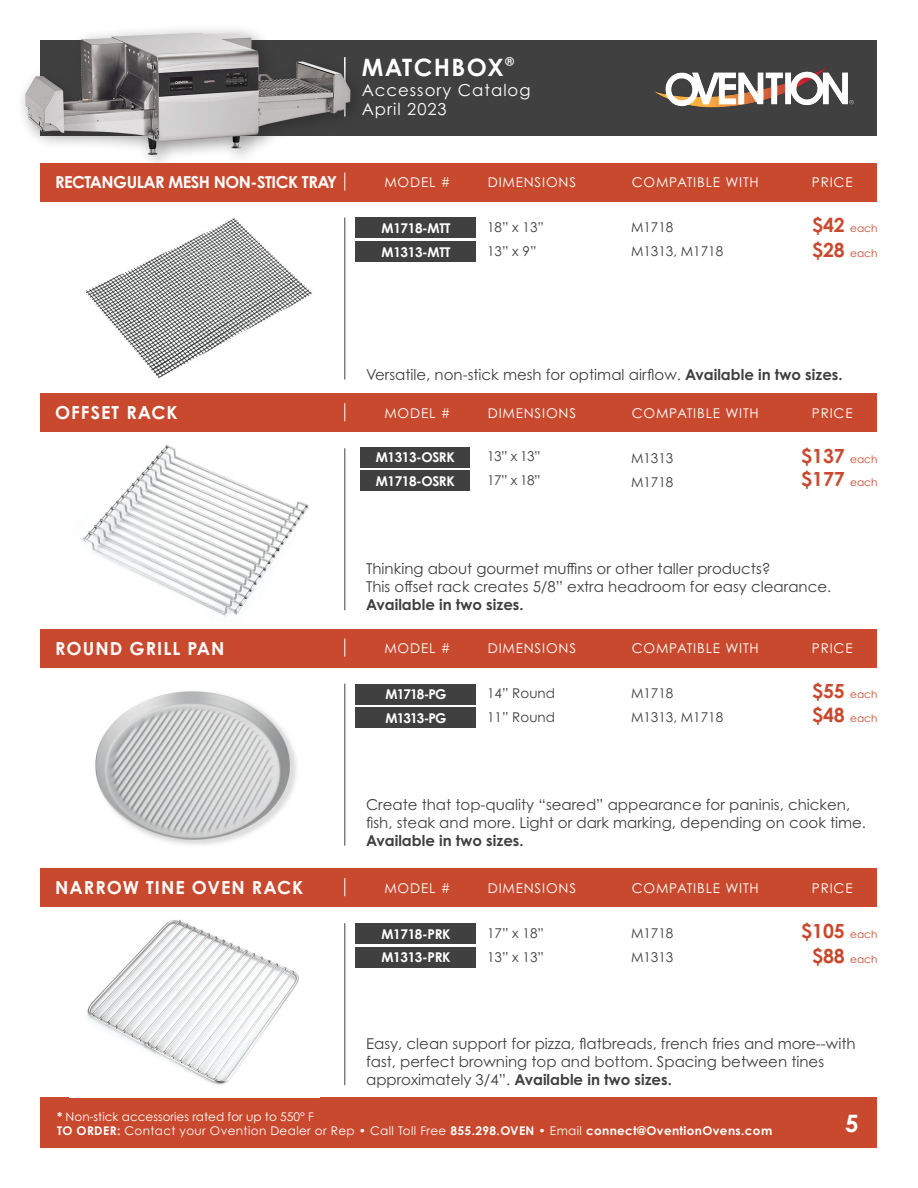
<style>
.page{position:relative;width:918px;height:1188px;background:#fff}
.page>*{position:absolute;margin:0;border:0;box-sizing:border-box;transform-origin:0 0}
.t1{font:700 24px "Century Gothic Pro";letter-spacing:.06em;color:#fff}
.t2{font:700 19.5px "Century Gothic Pro";color:#c9492e}
.t3{font:700 18px "Century Gothic Pro";letter-spacing:.06em;color:#fff}
.t4{font:700 16.5px "Century Gothic Pro";letter-spacing:-.03em;color:#fff}
.t5{font:16.5px/19.8px "Century Gothic Pro";letter-spacing:.06em;color:#fff}
.t6{font:15px/18px "Century Gothic Pro";color:#404041}
.t7{font:700 15px "Century Gothic Pro";color:#404041}
.t8{font:13.5px "Century Gothic Pro";letter-spacing:.06em;color:#fff}
.t9{font:13.5px "Century Gothic Pro";color:#404041}
.t10{font:700 13.5px "Century Gothic Pro";letter-spacing:-.03em;color:#fff}
.t11{font:12px/14.4px "Century Gothic Pro";letter-spacing:.03em;color:#fff}
.t12{font:10.5px "Century Gothic Pro";color:#c9492e}
.s1{font-weight:700;font-size:19.5px}
.s2{font-weight:700}
.s3{font-weight:400;font-size:10.5px}
</style>
<div class="page">
<div style="left:40px;top:40px;width:838px;height:96px;background:#404041"></div>
<img style="left:654px;top:67px;width:200px;height:41px">
<div style="left:40px;top:1097px;width:838px;height:51px;background:#c9492e"></div>
<div style="left:16px;top:23px;width:353px;height:150px;background:#231f20;opacity:.5"></div>
<img style="left:16px;top:23px;width:342px;height:136px">
<img style="left:95px;top:691px;width:202px;height:154px">
<img style="left:87px;top:920px;width:212px;height:165px">
<img style="left:82px;top:445px;width:227px;height:172px">
<hr style="left:345px;top:684px;width:1px;height:162px;background:#404041">
<div style="left:40px;top:629px;width:838px;height:38px;background:#c9492e"></div>
<svg style="left:344px;top:639px;width:1px;height:18px"></svg>
<div style="left:356px;top:684px;width:120px;height:20px;background:#404041"></div>
<div style="left:356px;top:707px;width:120px;height:21px;background:#404041"></div>
<img style="left:86px;top:218px;width:226px;height:161px">
<hr style="left:345px;top:218px;width:1px;height:162px;background:#404041">
<div style="left:40px;top:163px;width:838px;height:38px;background:#c9492e"></div>
<svg style="left:344px;top:172px;width:1px;height:19px"></svg>
<div style="left:356px;top:218px;width:120px;height:20px;background:#404041"></div>
<div style="left:356px;top:241px;width:120px;height:21px;background:#404041"></div>
<hr style="left:345px;top:923px;width:1px;height:162px;background:#404041">
<div style="left:40px;top:869px;width:838px;height:38px;background:#c9492e"></div>
<svg style="left:344px;top:878px;width:1px;height:18px"></svg>
<div style="left:356px;top:923px;width:120px;height:21px;background:#404041"></div>
<div style="left:356px;top:947px;width:120px;height:21px;background:#404041"></div>
<hr style="left:345px;top:448px;width:1px;height:162px;background:#404041">
<div style="left:40px;top:394px;width:838px;height:38px;background:#c9492e"></div>
<svg style="left:344px;top:403px;width:1px;height:18px"></svg>
<div style="left:360px;top:447px;width:110px;height:21px;background:#404041"></div>
<div style="left:360px;top:470px;width:110px;height:21px;background:#404041"></div>
<h1 class="t1" style="left:362px;top:52px;width:154px">MATCHBOX<sup>®</sup></h1>
<p class="t5" style="left:362px;top:80px;width:170px">Accessory Catalog<br>April 2023</p>
<p class="t4" style="left:55px;top:172px;width:284px">RECTANGULAR MESH NON-STICK TRAY</p>
<p class="t8" style="left:384px;top:174px;width:67px">MODEL #</p>
<p class="t8" style="left:488px;top:174px;width:90px">DIMENSIONS</p>
<p class="t8" style="left:632px;top:174px;width:129px">COMPATIBLE WITH</p>
<p class="t8" style="left:812px;top:174px;width:42px">PRICE</p>
<p class="t10" style="left:382px;top:220px;width:70px">M1718-MTT</p>
<p class="t10" style="left:382px;top:243px;width:70px">M1313-MTT</p>
<p class="t12" style="left:812px;top:222px;width:67px"><span class="s1">$42</span> each</p>
<p class="t12" style="left:812px;top:247px;width:67px"><span class="s1">$28</span> each</p>
<p class="t9" style="left:487px;top:219px;width:58px">18” x 13”</p>
<p class="t9" style="left:487px;top:243px;width:51px">13” x 9”</p>
<p class="t9" style="left:631px;top:219px;width:44px">M1718</p>
<p class="t9" style="left:631px;top:243px;width:94px">M1313, M1718</p>
<p class="t6" style="left:366px;top:365px;width:478px">Versatile, non-stick mesh for optimal airflow. <span class="s2">Available in two sizes.</span></p>
<p class="t3" style="left:55px;top:402px;width:124px">OFFSET RACK</p>
<p class="t8" style="left:384px;top:405px;width:67px">MODEL #</p>
<p class="t8" style="left:488px;top:405px;width:90px">DIMENSIONS</p>
<p class="t8" style="left:632px;top:405px;width:129px">COMPATIBLE WITH</p>
<p class="t8" style="left:812px;top:405px;width:42px">PRICE</p>
<p class="t2" style="left:801px;top:443px;width:78px">$137 <span class="s3">each</span></p>
<p class="t2" style="left:801px;top:467px;width:78px">$177 <span class="s3">each</span></p>
<p class="t9" style="left:487px;top:448px;width:55px">13” x 13”</p>
<p class="t9" style="left:487px;top:472px;width:55px">17” x 18”</p>
<p class="t10" style="left:376px;top:449px;width:80px">M1313-OSRK</p>
<p class="t10" style="left:376px;top:472px;width:80px">M1718-OSRK</p>
<p class="t9" style="left:631px;top:450px;width:44px">M1313</p>
<p class="t9" style="left:631px;top:474px;width:44px">M1718</p>
<p class="t3" style="left:55px;top:637px;width:171px">ROUND GRILL PAN</p>
<p class="t6" style="left:366px;top:560px;width:406px">Thinking about gourmet muffins or other taller products?</p>
<p class="t6" style="left:366px;top:578px;width:467px">This offset rack creates 5/8” extra headroom for easy clearance.<br><span class="s2">Available in two sizes.</span></p>
<p class="t8" style="left:384px;top:640px;width:67px">MODEL #</p>
<p class="t8" style="left:488px;top:640px;width:90px">DIMENSIONS</p>
<p class="t8" style="left:632px;top:640px;width:129px">COMPATIBLE WITH</p>
<p class="t8" style="left:812px;top:640px;width:42px">PRICE</p>
<p class="t10" style="left:385px;top:686px;width:63px">M1718-PG</p>
<p class="t10" style="left:385px;top:710px;width:63px">M1313-PG</p>
<p class="t12" style="left:812px;top:688px;width:67px"><span class="s1">$55</span> each</p>
<p class="t12" style="left:812px;top:712px;width:67px"><span class="s1">$48</span> each</p>
<p class="t9" style="left:487px;top:685px;width:69px">14” Round</p>
<p class="t9" style="left:487px;top:709px;width:69px">11” Round</p>
<p class="t9" style="left:631px;top:685px;width:44px">M1718</p>
<p class="t9" style="left:631px;top:709px;width:94px">M1313, M1718</p>
<p class="t6" style="left:366px;top:795px;width:502px">Create that top-quality “seared” appearance for paninis, chicken, fish, steak and more. Light or dark marking, depending on cook time.</p>
<p class="t7" style="left:366px;top:831px;width:159px">Available in two sizes.</p>
<p class="t3" style="left:55px;top:877px;width:250px">NARROW TINE OVEN RACK</p>
<p class="t8" style="left:384px;top:880px;width:67px">MODEL #</p>
<p class="t8" style="left:488px;top:880px;width:90px">DIMENSIONS</p>
<p class="t8" style="left:632px;top:880px;width:129px">COMPATIBLE WITH</p>
<p class="t8" style="left:812px;top:880px;width:42px">PRICE</p>
<p class="t10" style="left:381px;top:925px;width:71px">M1718-PRK</p>
<p class="t10" style="left:381px;top:949px;width:71px">M1313-PRK</p>
<p class="t2" style="left:801px;top:918px;width:78px">$105 <span class="s3">each</span></p>
<p class="t12" style="left:812px;top:953px;width:67px"><span class="s1">$88</span> each</p>
<p class="t9" style="left:487px;top:925px;width:58px">17” x 18”</p>
<p class="t9" style="left:487px;top:949px;width:58px">13” x 13”</p>
<p class="t9" style="left:631px;top:925px;width:44px">M1718</p>
<p class="t9" style="left:631px;top:949px;width:44px">M1313</p>
<p class="t6" style="left:366px;top:1035px;width:491px">Easy, clean support for pizza, flatbreads, french fries and more--with fast, perfect browning top and bottom. Spacing between tines approximately 3/4”. <span class="s2">Available in two sizes.</span></p>
<p class="t11" style="left:57px;top:1109px;width:717px"><span class="s2">*</span> Non-stick accessories rated for up to 550° F<br><span class="s2">TO ORDER:</span> Contact your Ovention Dealer or Rep • Call Toll Free <span class="s2">855.298.OVEN</span> • Email <span class="s2">connect@OventionOvens.com</span></p>
<h1 class="t1" style="left:845px;top:1108px;width:15px">5</h1>
</div>
